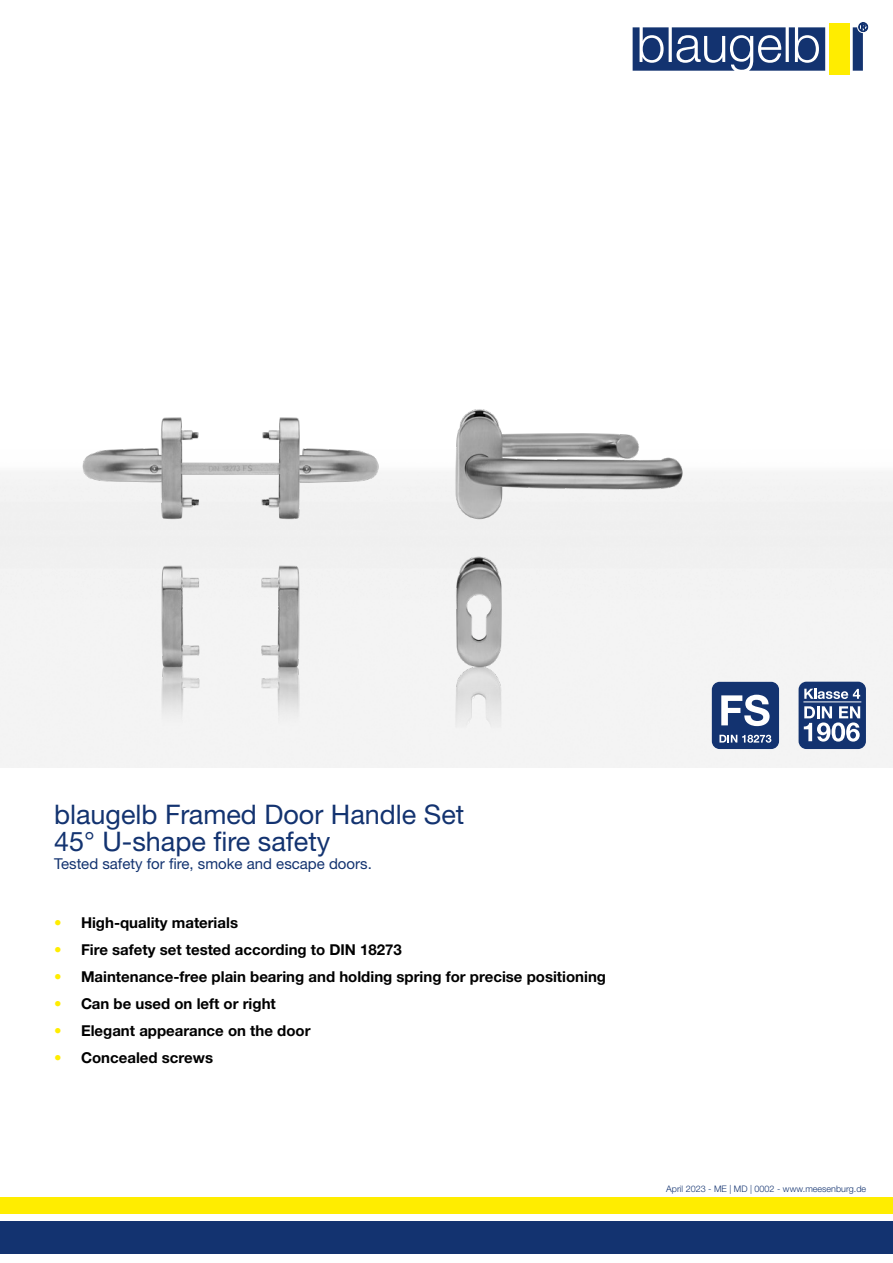
<style>
.page{position:relative;width:893px;height:1263px;background:#fff}
.page>*{position:absolute;margin:0;border:0;box-sizing:border-box;transform-origin:0 0}
.t1{font:27px/27px "Helvetica Neue World 55 Roman";color:#133370}
.t2{font:700 15px "Helvetica Neue World 75";color:#000}
.t3{font:15px "Helvetica Neue World 55 Roman";color:#133370}
.t4{font:9px "Helvetica Neue World 45 Lt";color:#133370}
.s1{color:#ffed00}
</style>
<div class="page">
<div style="left:0;top:472px;width:893px;height:295px;background:#f3f3f3"></div>
<img style="left:40px;top:409px;width:722px;height:358px">
<div style="left:0;top:1222px;width:893px;height:32px;background:#133370"></div>
<div style="left:0;top:1197px;width:893px;height:17px;background:#ffed00"></div>
<svg style="left:633px;top:22px;width:235px;height:49px"></svg>
<div style="left:829px;top:23px;width:20px;height:51px;background:#ffed00"></div>
<div style="left:712px;top:682px;width:67px;height:67px;background:#133370;border-radius:8px"></div>
<svg style="left:719px;top:735px;width:52px;height:8px"></svg>
<svg style="left:721px;top:695px;width:49px;height:31px"></svg>
<div style="left:799px;top:682px;width:67px;height:67px;background:#133370;border-radius:8px"></div>
<svg style="left:804px;top:689px;width:56px;height:10px"></svg>
<svg style="left:804px;top:706px;width:56px;height:36px"></svg>
<hr style="left:803px;top:702px;width:58px;height:1px;background:#fff">
<h1 class="t1" style="left:54px;top:801px;width:412px">blaugelb Framed Door Handle Set<br>45° U-shape fire safety</h1>
<p class="t3" style="left:54px;top:855px;width:319px">Tested safety for fire, smoke and escape doors.</p>
<p class="t2" style="left:54px;top:914px;width:186px"><span class="s1">•</span> High-quality materials</p>
<p class="t2" style="left:54px;top:941px;width:349px"><span class="s1">•</span> Fire safety set tested according to DIN 18273</p>
<p class="t2" style="left:54px;top:968px;width:554px"><span class="s1">•</span> Maintenance-free plain bearing and holding spring for precise positioning</p>
<p class="t2" style="left:54px;top:995px;width:223px"><span class="s1">•</span> Can be used on left or right</p>
<p class="t2" style="left:54px;top:1022px;width:258px"><span class="s1">•</span> Elegant appearance on the door</p>
<p class="t2" style="left:54px;top:1049px;width:161px"><span class="s1">•</span> Concealed screws</p>
<p class="t4" style="left:666px;top:1183px;width:202px">April 2023 - ME | MD | 0002 - www.meesenburg.de</p>
</div>
